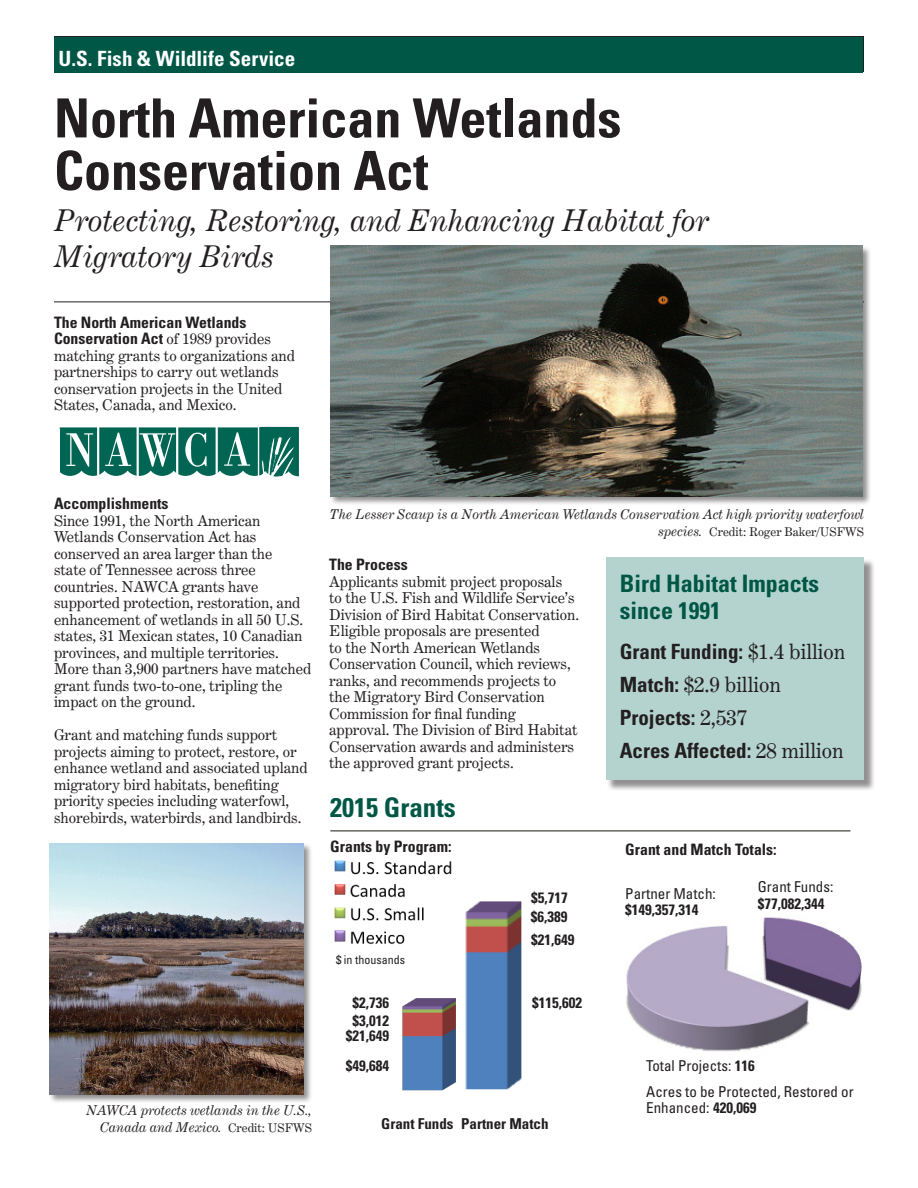
<style>
.page{position:relative;width:918px;height:1188px;background:#fff}
.page>*{position:absolute;margin:0;border:0;box-sizing:border-box;transform-origin:0 0}
.Text{font:700 condensed 54px "Univers";color:#231f20}
.Cover_Title{font:700 condensed 54px "Univers";letter-spacing:-.03em;color:#231f20}
.Cover_Subtitle{font:italic 36px "Century Expanded BT";letter-spacing:-.02em;color:#231f20}
.Text-2{font:italic 30px/36px "Century Expanded BT";color:#231f20}
.Text-3{font:700 condensed 27px "Univers";color:#005746}
.Text-4{font:700 condensed 24px/27px "Univers";color:#005746}
.Text-5{font:700 condensed 21px "Univers";color:#231f20}
.t1{font:700 condensed 21px "Univers";color:#fff}
.Text-6{font:21px "Century Expanded BT";color:#231f20}
.Text-7{font:700 condensed 15.75px/16.5px "Univers";color:#231f20}
.Text-8{font:15px/16.5px "Century Expanded BT";color:#231f20}
.Text-9{font:condensed 15px/16.5px "Univers";color:#231f20}
.Text-10{font:700 condensed 15px "Univers";color:#231f20}
.Text-11{font:italic 13.5px/16.5px "Century Expanded BT";color:#231f20;text-align:right}
.Text-12{font:12px "Century Expanded BT";color:#231f20}
.Text-13{font:condensed 12px "Univers";color:#231f20}
.s1{font-family:"Century Expanded BT";font-weight:400;font-stretch:normal;font-size:15px}
.s2{font-style:normal;font-size:12px}
.s3{font-style:italic;font-size:13.5px}
.s4{font-family:"Century Expanded BT";font-weight:400;font-stretch:normal}
.s5{font-family:"Univers";font-weight:700;font-stretch:condensed}
.s6{font-weight:700}
</style>
<div class="page">
<img style="left:626px;top:917px;width:236px;height:135px">
<div style="left:607px;top:559px;width:268px;height:232px;background:#231f20;opacity:.5"></div>
<div style="left:606px;top:558px;width:258px;height:222px;background:#b4d3cf"></div>
<div style="left:54px;top:36px;width:810px;height:36px;background:#231f20"></div>
<div style="left:55px;top:37px;width:808px;height:36px;background:#005746"></div>
<hr style="left:54px;top:302px;width:810px;height:1px;background:#231f20">
<div style="left:239px;top:445px;width:31px;height:31px;background:#006553;border-radius:50%"></div>
<div style="left:60px;top:427px;width:199px;height:36px;background:#006553"></div>
<div style="left:216px;top:445px;width:31px;height:31px;background:#006553;border-radius:50%"></div>
<div style="left:193px;top:445px;width:31px;height:31px;background:#006553;border-radius:50%"></div>
<div style="left:170px;top:445px;width:31px;height:31px;background:#006553;border-radius:50%"></div>
<div style="left:147px;top:445px;width:31px;height:31px;background:#006553;border-radius:50%"></div>
<div style="left:124px;top:445px;width:31px;height:31px;background:#006553;border-radius:50%"></div>
<div style="left:101px;top:445px;width:30px;height:31px;background:#006553;border-radius:50%"></div>
<div style="left:78px;top:445px;width:30px;height:31px;background:#006553;border-radius:50%"></div>
<div style="left:55px;top:445px;width:30px;height:31px;background:#006553;border-radius:50%"></div>
<svg style="left:66px;top:433px;width:27px;height:34px"></svg>
<svg style="left:105px;top:433px;width:26px;height:33px"></svg>
<svg style="left:140px;top:433px;width:35px;height:34px"></svg>
<svg style="left:185px;top:433px;width:22px;height:34px"></svg>
<hr style="left:58px;top:425px;width:2px;height:55px;background:#fff">
<hr style="left:97px;top:425px;width:2px;height:55px;background:#fff">
<hr style="left:137px;top:425px;width:2px;height:55px;background:#fff">
<hr style="left:176px;top:425px;width:2px;height:55px;background:#fff">
<hr style="left:216px;top:425px;width:2px;height:55px;background:#fff">
<div style="left:54px;top:429px;width:5px;height:44px;background:#fff"></div>
<hr style="left:258px;top:425px;width:2px;height:55px;background:#fff">
<svg style="left:224px;top:432px;width:26px;height:34px"></svg>
<hr style="left:59px;top:427px;width:240px;height:1px;background:#fff">
<svg style="left:259px;top:427px;width:40px;height:50px"></svg>
<div style="left:329px;top:245px;width:543px;height:261px;background:#231f20;opacity:.5"></div>
<img style="left:330px;top:246px;width:532px;height:250px">
<div style="left:49px;top:843px;width:264px;height:261px;background:#231f20;opacity:.5"></div>
<img style="left:50px;top:844px;width:253px;height:250px">
<hr style="left:330px;top:830px;width:520px;height:2px;background:#636760">
<img style="left:334px;top:860px;width:118px;height:84px">
<img style="left:402px;top:998px;width:54px;height:93px">
<img style="left:465px;top:901px;width:57px;height:189px">
<p class="t1" style="left:59px;top:46px;width:238px">U.S. Fish &amp; Wildlife Service</p>
<p class="Text" style="left:54px;top:85px;width:569px">North American Wetlands</p>
<p class="Text" style="left:54px;top:138px;width:376px">Conservation Act</p>
<p class="Cover_Title" style="left:54px;top:78px;width:223px">Cover Title</p>
<p class="Cover_Subtitle" style="left:54px;top:144px;width:213px">Cover Subtitle</p>
<p class="Text-2" style="left:54px;top:202px;width:656px">Protecting, Restoring, and Enhancing Habitat for<br>Migratory Birds</p>
<p class="Text-7" style="left:54px;top:314px;width:219px">The North American Wetlands<br>Conservation Act <span class="s1">of 1989 provides</span></p>
<p class="Text-8" style="left:54px;top:347px;width:243px">matching grants to organizations and partnerships to carry out wetlands conservation projects in the United States, Canada, and Mexico.</p>
<p class="Text-7" style="left:54px;top:495px;width:116px">Accomplishments</p>
<p class="Text-8" style="left:54px;top:512px;width:259px">Since 1991, the North American Wetlands Conservation Act has conserved an area larger than the<br>state of Tennessee across three countries. NAWCA grants have supported protection, restoration, and enhancement of wetlands in all 50 U.S. states, 31 Mexican states, 10 Canadian provinces, and multiple territories.<br>More than 3,900 partners have matched grant funds two-to-one, tripling the impact on the ground.</p>
<p class="Text-8" style="left:54px;top:726px;width:255px">Grant and matching funds support projects aiming to protect, restore, or enhance wetland and associated upland migratory bird habitats, benefiting priority species including waterfowl, shorebirds, waterbirds, and landbirds.</p>
<p class="Text-11" style="left:86px;top:1102px;width:227px">NAWCA protects wetlands in the U.S.,<br>Canada and Mexico. <span class="s2">Credit: USFWS</span></p>
<p class="Text-11" style="left:330px;top:506px;width:536px">The Lesser Scaup is a North American Wetlands Conservation Act high priority waterfowl</p>
<p class="Text-12" style="left:658px;top:524px;width:208px"><span class="s3">species.</span> Credit: Roger Baker/USFWS</p>
<p class="Text-7" style="left:329px;top:556px;width:80px">The Process</p>
<p class="Text-8" style="left:329px;top:573px;width:251px">Applicants submit project proposals<br>to the U.S. Fish and Wildlife Service’s Division of Bird Habitat Conservation.<br>Eligible proposals are presented<br>to the North American Wetlands Conservation Council, which reviews, ranks, and recommends projects to the Migratory Bird Conservation Commission for final funding approval. The Division of Bird Habitat Conservation awards and administers the approved grant projects.</p>
<p class="Text-3" style="left:330px;top:791px;width:127px">2015 Grants</p>
<p class="Text-7" style="left:330px;top:838px;width:123px">Grants by Program:</p>
<p class="Text-13" style="left:336px;top:952px;width:71px">$ in thousands</p>
<p class="Text-10" style="left:531px;top:888px;width:38px">$5,717</p>
<p class="Text-10" style="left:531px;top:908px;width:38px">$6,389</p>
<p class="Text-10" style="left:531px;top:930px;width:45px">$21,649</p>
<p class="Text-10" style="left:352px;top:993px;width:38px">$2,736</p>
<p class="Text-10" style="left:532px;top:993px;width:51px">$115,602</p>
<p class="Text-10" style="left:352px;top:1011px;width:38px">$3,012</p>
<p class="Text-10" style="left:346px;top:1026px;width:45px">$21,649</p>
<p class="Text-10" style="left:346px;top:1056px;width:45px">$49,684</p>
<p class="Text-10" style="left:381px;top:1115px;width:74px">Grant Funds</p>
<p class="Text-10" style="left:461px;top:1115px;width:89px">Partner Match</p>
<p class="Text-4" style="left:620px;top:570px;width:201px">Bird Habitat Impacts since 1991</p>
<p class="Text-5" style="left:620px;top:638px;width:227px">Grant Funding: <span class="s4">$1.4 billion</span></p>
<p class="Text-6" style="left:620px;top:671px;width:163px"><span class="s5">Match:</span> $2.9 billion</p>
<p class="Text-5" style="left:620px;top:704px;width:129px">Projects: <span class="s4">2,537</span></p>
<p class="Text-5" style="left:620px;top:737px;width:225px">Acres Affected: <span class="s4">28 million</span></p>
<p class="Text-7" style="left:625px;top:841px;width:153px">Grant and Match Totals:</p>
<p class="Text-9" style="left:625px;top:885px;width:92px">Partner Match: <span class="s6">$149,357,314</span></p>
<p class="Text-9" style="left:758px;top:878px;width:77px">Grant Funds: <span class="s6">$77,082,344</span></p>
<p class="Text-9" style="left:646px;top:1053px;width:209px;line-height:25.5px">Total Projects: <span class="s6">116<br></span>Acres to be Protected, Restored or</p>
<p class="Text-9" style="left:646px;top:1099px;width:112px">Enhanced: <span class="s6">420,069</span></p>
</div>
